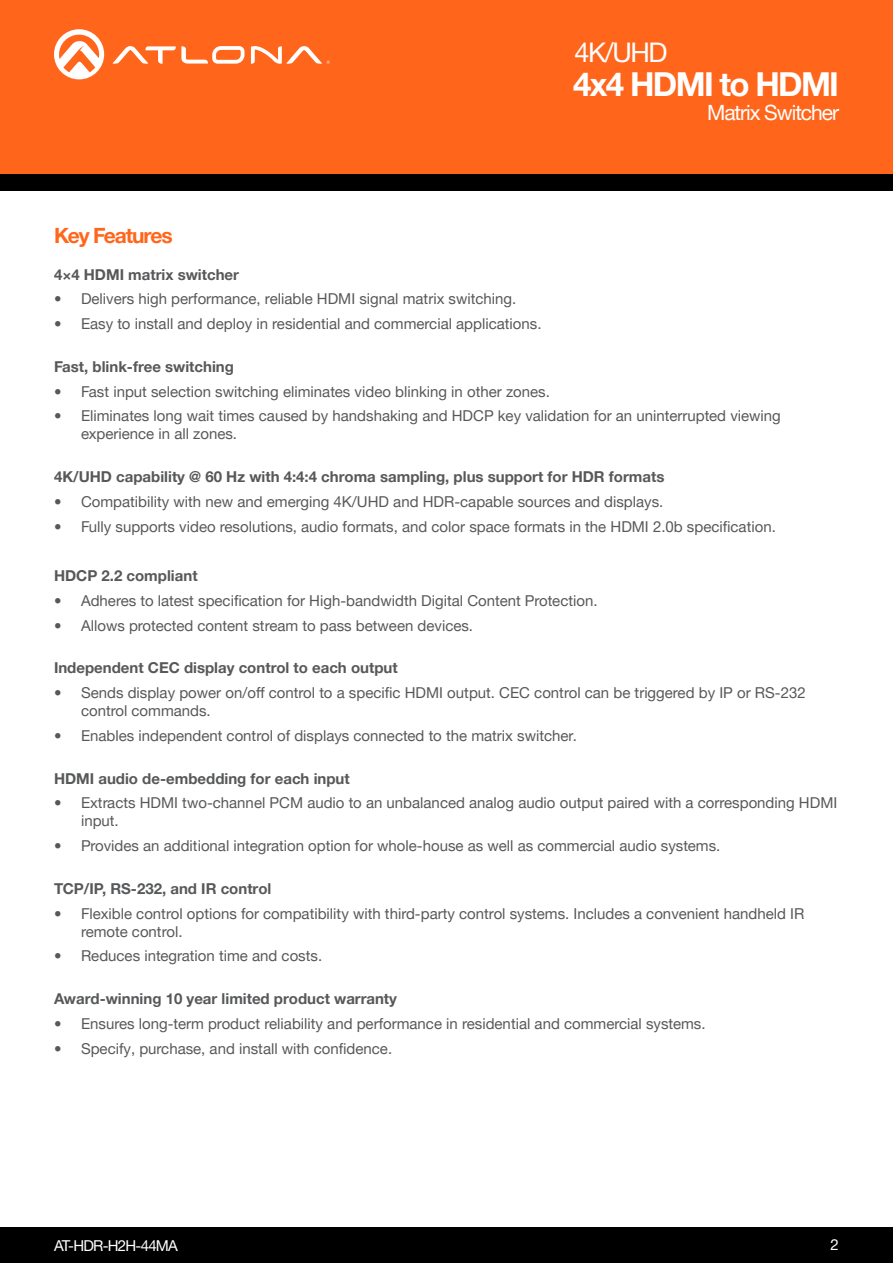
<style>
.page{position:relative;width:893px;height:1263px;background:#fff}
.page>*{position:absolute;margin:0;border:0;box-sizing:border-box;transform-origin:0 0}
.t1{font:700 33px "Helvetica Neue LTW1 G";letter-spacing:-.05em;color:#fff}
.t2{font:27px "Helvetica Neue LTW1 G";color:#fff}
.t3{font:21px "Helvetica Neue LTW1 G";letter-spacing:-.05em;color:#fff}
.Product_Type_First_P{font:700 21px "Helvetica Neue LTW1 G";letter-spacing:-.05em;color:#ff661c}
.t4{font:15px/18px "Helvetica Neue LTW1 G";color:#57585a}
.General_Text_Bold_Wa{font:700 15px "Helvetica Neue LTW1 G";color:#57585a}
.Bullets{font:700 15px "Helvetica Neue LTW1 G";color:#57585a}
.t5{font:15px "Helvetica Neue LTW1 G";letter-spacing:-.05em;color:#fff}
</style>
<div class="page">
<div style="left:0;top:1227px;width:893px;height:36px;background:#000"></div>
<div style="left:0;top:0;width:893px;height:174px;background:#ff661c"></div>
<div style="left:0;top:174px;width:893px;height:17px;background:#000"></div>
<svg style="left:113px;top:46px;width:131px;height:18px"></svg>
<svg style="left:251px;top:46px;width:79px;height:18px"></svg>
<svg style="left:54px;top:29px;width:50px;height:50px"></svg>
<h2 class="t2" style="left:574px;top:35px;width:95px">4K/UHD</h2>
<h1 class="t1" style="left:573px;top:64px;width:267px">4x4 HDMI to HDMI</h1>
<p class="Product_Type_First_P" style="left:54px;top:223px;width:120px">Key Features</p>
<h3 class="t3" style="left:707px;top:100px;width:133px">Matrix Switcher</h3>
<p class="General_Text_Bold_Wa" style="left:54px;top:265px;width:187px">4×4 HDMI matrix switcher</p>
<p class="t4" style="left:54px;top:290px;width:464px">• Delivers high performance, reliable HDMI signal matrix switching.</p>
<p class="t4" style="left:54px;top:315px;width:489px">• Easy to install and deploy in residential and commercial applications.</p>
<p class="General_Text_Bold_Wa" style="left:54px;top:357px;width:182px">Fast, blink-free switching</p>
<p class="t4" style="left:54px;top:382px;width:497px">• Fast input selection switching eliminates video blinking in other zones.</p>
<p class="t4" style="left:81px;top:407px;width:701px;text-indent:-27px">• Eliminates long wait times caused by handshaking and HDCP key validation for an uninterrupted viewing experience in all zones.</p>
<p class="General_Text_Bold_Wa" style="left:54px;top:467px;width:612px">4K/UHD capability @ 60 Hz with 4:4:4 chroma sampling, plus support for HDR formats</p>
<p class="t4" style="left:54px;top:492px;width:611px">• Compatibility with new and emerging 4K/UHD and HDR-capable sources and displays.</p>
<p class="t4" style="left:54px;top:517px;width:723px">• Fully supports video resolutions, audio formats, and color space formats in the HDMI 2.0b specification.</p>
<p class="General_Text_Bold_Wa" style="left:54px;top:566px;width:145px">HDCP 2.2 compliant</p>
<p class="t4" style="left:54px;top:591px;width:545px">• Adheres to latest specification for High-bandwidth Digital Content Protection.</p>
<p class="t4" style="left:54px;top:616px;width:421px">• Allows protected content stream to pass between devices.</p>
<p class="Bullets" style="left:54px;top:659px;width:345px">Independent CEC display control to each output</p>
<p class="t4" style="left:81px;top:684px;width:726px;text-indent:-27px">• Sends display power on/off control to a specific HDMI output. CEC control can be triggered by IP or RS-232 control commands.</p>
<p class="t4" style="left:54px;top:726px;width:524px">• Enables independent control of displays connected to the matrix switcher.</p>
<p class="General_Text_Bold_Wa" style="left:54px;top:769px;width:297px">HDMI audio de-embedding for each input</p>
<p class="t4" style="left:81px;top:794px;width:758px;text-indent:-27px">• Extracts HDMI two-channel PCM audio to an unbalanced analog audio output paired with a corresponding HDMI input.</p>
<p class="t4" style="left:54px;top:837px;width:668px">• Provides an additional integration option for whole-house as well as commercial audio systems.</p>
<p class="General_Text_Bold_Wa" style="left:54px;top:879px;width:219px">TCP/IP, RS-232, and IR control</p>
<p class="t4" style="left:81px;top:904px;width:725px;text-indent:-27px">• Flexible control options for compatibility with third-party control systems. Includes a convenient handheld IR remote control.</p>
<p class="t4" style="left:54px;top:947px;width:270px">• Reduces integration time and costs.</p>
<p class="General_Text_Bold_Wa" style="left:54px;top:989px;width:344px">Award-winning 10 year limited product warranty</p>
<p class="t4" style="left:54px;top:1014px;width:653px">• Ensures long-term product reliability and performance in residential and commercial systems.</p>
<p class="t4" style="left:54px;top:1039px;width:340px">• Specify, purchase, and install with confidence.</p>
<p class="t5" style="left:54px;top:1236px;width:125px">AT-HDR-H2H-44MA</p>
<p class="t5" style="left:831px;top:1235px;width:10px">2</p>
</div>
